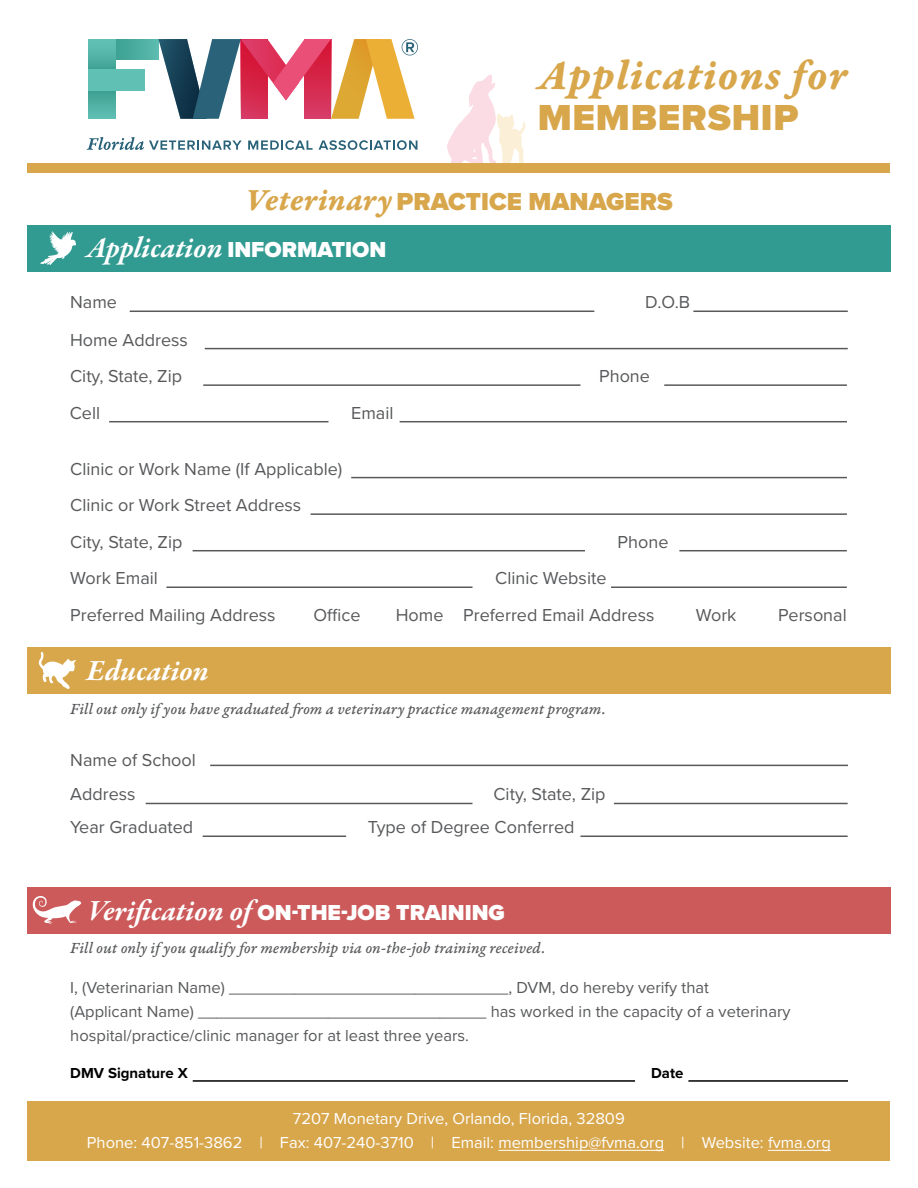
<style>
.page{position:relative;width:918px;height:1188px;background:#fff}
.page>*{position:absolute;margin:0;border:0;box-sizing:border-box;transform-origin:0 0}
.t1{font:45px "Garamond Premr Pro Bd It Capt";letter-spacing:.02em;color:#d8a64b}
.t2{font:900 37.5px "Proxima Nova";letter-spacing:.02em;color:#d8a64b}
.t3{font:italic 700 30px "Garamond Premr Pro";color:#fff}
.t4{font:900 25.5px "Proxima Nova";color:#d8a64b}
.t5{font:900 22.5px "Proxima Nova";color:#fff}
.t6{font:18px/36.6px "Proxima Nova";color:#58595b}
.t7{font:16.5px/24px "Proxima Nova";color:#58595b}
.t8{font:16.5px "Garamond Premr Pro Med It Capt";color:#58595b}
.t9{font:16.5px/24px "Proxima Nova";color:#fff;text-align:center}
.t10{font:700 15px "Proxima Nova";color:#000}
.s1{font-family:"Garamond Premr Pro Bd It Capt";font-weight:400;font-size:33px}
.s2{font-family:"Proxima Nova";font-weight:900;font-style:normal;font-size:22.5px}
.s3{font-family:"Garamond Premr Pro";font-weight:700;font-style:italic;font-size:30px}
</style>
<div class="page">
<svg style="left:447px;top:74px;width:78px;height:90px"></svg>
<svg style="left:87px;top:137px;width:155px;height:13px"></svg>
<svg style="left:248px;top:140px;width:65px;height:10px"></svg>
<svg style="left:319px;top:140px;width:99px;height:10px"></svg>
<svg style="left:115px;top:39px;width:43px;height:21px"></svg>
<svg style="left:88px;top:39px;width:27px;height:80px;background:#51b2a5"></svg>
<div style="left:88px;top:70px;width:56px;height:21px;background:#60c0b4"></div>
<svg style="left:158px;top:39px;width:260px;height:80px"></svg>
<div style="left:27px;top:225px;width:864px;height:46px;background:#319a91"></div>
<hr style="left:130px;top:311px;width:464px;height:1px;background:#58595b">
<hr style="left:205px;top:348px;width:643px;height:1px;background:#58595b">
<hr style="left:203px;top:384px;width:378px;height:2px;background:#58595b">
<hr style="left:664px;top:384px;width:183px;height:2px;background:#58595b">
<hr style="left:679px;top:550px;width:168px;height:1px;background:#58595b">
<hr style="left:109px;top:421px;width:219px;height:1px;background:#58595b">
<hr style="left:400px;top:421px;width:447px;height:1px;background:#58595b">
<hr style="left:166px;top:586px;width:306px;height:2px;background:#58595b">
<hr style="left:611px;top:586px;width:236px;height:2px;background:#58595b">
<hr style="left:351px;top:477px;width:496px;height:1px;background:#58595b">
<hr style="left:311px;top:513px;width:536px;height:2px;background:#58595b">
<hr style="left:193px;top:550px;width:392px;height:1px;background:#58595b">
<hr style="left:693px;top:311px;width:155px;height:1px;background:#58595b">
<svg style="left:40px;top:231px;width:36px;height:34px"></svg>
<div style="left:28px;top:164px;width:862px;height:9px;background:#d8a64b"></div>
<div style="left:27px;top:647px;width:863px;height:47px;background:#d8a64b"></div>
<div style="left:27px;top:887px;width:864px;height:47px;background:#cc5a5b"></div>
<hr style="left:146px;top:803px;width:326px;height:1px;background:#58595b">
<hr style="left:203px;top:836px;width:143px;height:1px;background:#58595b">
<hr style="left:580px;top:836px;width:268px;height:1px;background:#58595b">
<hr style="left:614px;top:803px;width:234px;height:1px;background:#58595b">
<hr style="left:210px;top:765px;width:638px;height:1px;background:#58595b">
<svg style="left:38px;top:652px;width:38px;height:37px"></svg>
<svg style="left:33px;top:896px;width:48px;height:28px"></svg>
<hr style="left:193px;top:1080px;width:442px;height:2px;background:#000">
<hr style="left:688px;top:1080px;width:160px;height:2px;background:#000">
<div style="left:28px;top:1101px;width:862px;height:60px;background:#d8a64b"></div>
<hr style="left:498px;top:1150px;width:166px;height:1px;background:#fff">
<hr style="left:768px;top:1150px;width:63px;height:1px;background:#fff">
<h1 class="t1" style="left:538px;top:48px;width:311px">Applications for</h1>
<h2 class="t2" style="left:538px;top:89px;width:262px">MEMBERSHIP</h2>
<h3 class="t4" style="left:245px;top:183px;width:429px"><span class="s1">Veterinary</span> PRACTICE MANAGERS</h3>
<h3 class="t3" style="left:87px;top:230px;width:301px">Application <span class="s2">INFORMATION</span></h3>
<p class="t6" style="left:70px;top:283px;width:119px">Name<br>Home Address<br>City, State, Zip</p>
<p class="t6" style="left:645px;top:283px;width:46px">D.O.B</p>
<p class="t6" style="left:599px;top:357px;width:52px">Phone</p>
<p class="t6" style="left:70px;top:394px;width:32px">Cell</p>
<p class="t6" style="left:351px;top:394px;width:44px">Email</p>
<p class="t6" style="left:70px;top:449px;width:274px">Clinic or Work Name (If Applicable)<br>Clinic or Work Street Address<br>City, State, Zip</p>
<p class="t6" style="left:618px;top:523px;width:52px">Phone</p>
<p class="t6" style="left:70px;top:559px;width:207px">Work Email<br>Preferred Mailing Address</p>
<h3 class="t3" style="left:87px;top:652px;width:124px">Education</h3>
<p class="t6" style="left:495px;top:559px;width:113px">Clinic Website</p>
<p class="t6" style="left:314px;top:596px;width:49px">Office</p>
<p class="t6" style="left:396px;top:596px;width:260px">Home Preferred Email Address</p>
<p class="t6" style="left:696px;top:596px;width:42px">Work</p>
<p class="t6" style="left:778px;top:596px;width:70px">Personal</p>
<p class="t8" style="left:70px;top:699px;width:537px">Fill out only if you have graduated from a veterinary practice management program.</p>
<p class="t6" style="left:70px;top:741px;width:127px">Name of School</p>
<p class="t6" style="left:70px;top:777px;width:124px;line-height:32.8px">Address<br>Year Graduated</p>
<p class="t6" style="left:493px;top:775px;width:114px">City, State, Zip</p>
<p class="t6" style="left:368px;top:808px;width:208px">Type of Degree Conferred</p>
<p class="t5" style="left:88px;top:895px;width:418px"><span class="s3">Verification of</span> ON-THE-JOB TRAINING</p>
<p class="t8" style="left:70px;top:938px;width:477px">Fill out only if you qualify for membership via on-the-job training received.</p>
<p class="t7" style="left:70px;top:974px;width:722px">I, (Veterinarian Name) ______________________________, DVM, do hereby verify that<br>(Applicant Name) _______________________________ has worked in the capacity of a veterinary hospital/practice/clinic manager for at least three years.</p>
<p class="t10" style="left:70px;top:1062px;width:119px">DMV Signature X</p>
<p class="t10" style="left:651px;top:1062px;width:34px">Date</p>
<p class="t9" style="left:87px;top:1106px;width:745px">7207 Monetary Drive, Orlando, Florida, 32809<br>Phone: 407-851-3862 | Fax: 407-240-3710 | Email: membership@fvma.org | Website: fvma.org</p>
</div>
